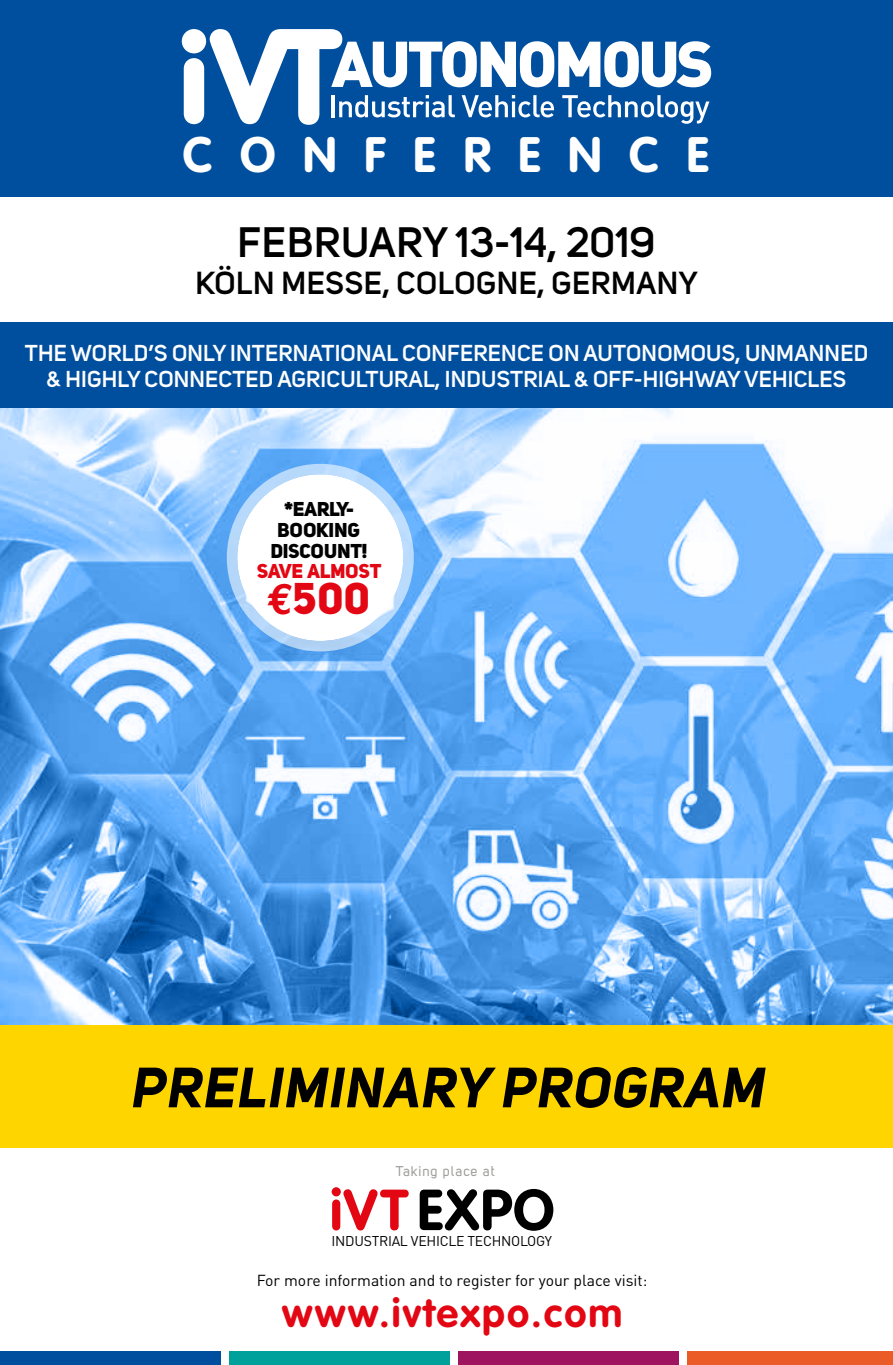
<style>
.page{position:relative;width:893px;height:1365px;background:#fff}
.page>*{position:absolute;margin:0;border:0;box-sizing:border-box;transform-origin:0 0}
.t1{font:900 63.52px "DIN";letter-spacing:-.06em;color:#fff}
.t2{font:700 56.88px "VAG Rounded";letter-spacing:.02em;color:#000}
.t3{font:italic 700 56px "Uni Sans";color:#000}
.t4{font:700 49px "VAG Rounded";letter-spacing:.56em;color:#fff}
.t5{font:43.75px "Uni Sans Heavy";color:#e30613}
.t6{font:600 42px "Uni Sans";color:#000}
.t7{font:700 39.9px "VAG Rounded";letter-spacing:.05em;color:#e30613}
.t8{font:600 31.5px "Uni Sans";letter-spacing:.02em;color:#000}
.t9{font:600 22.75px/26.2px "Uni Sans";letter-spacing:.01em;color:#fff;text-align:center}
.t10{font:19.78px/20.8px "Uni Sans Heavy";color:#000;text-align:center}
.t11{font:19.78px "Uni Sans Heavy";letter-spacing:-.005em;color:#e30613}
.t12{font:15.75px "DIN";color:#000}
.t13{font:14px "DIN";letter-spacing:-.02em;color:#000}
.t14{font:14px "Uni Sans Regular";letter-spacing:.06em;color:#9d9d9c}
.s1{font-family:"Euro Mono";font-weight:700}
.s2{color:#e30613}
</style>
<div class="page">
<svg style="left:0;top:1147px;width:893px;height:1px"></svg>
<div style="left:229px;top:1350px;width:220px;height:14px;background:#00a19a"></div>
<div style="left:459px;top:1350px;width:220px;height:14px;background:#9e145f"></div>
<div style="left:688px;top:1350px;width:205px;height:14px;background:#eb5b27"></div>
<img style="left:0;top:408px;width:893px;height:616px">
<div style="left:0;top:1350px;width:220px;height:14px;background:#004f9f"></div>
<div style="left:0;top:1024px;width:893px;height:123px;background:#ffd500"></div>
<div style="left:0;top:0;width:893px;height:196px;background:#004f9f"></div>
<svg style="left:462px;top:95px;width:92px;height:22px"></svg>
<svg style="left:562px;top:95px;width:147px;height:29px"></svg>
<svg style="left:182px;top:29px;width:273px;height:96px"></svg>
<div style="left:0;top:323px;width:893px;height:85px;background:#004f9f"></div>
<div style="left:237px;top:474px;width:166px;height:167px;background:#fff;border-radius:50%"></div>
<div style="left:227px;top:464px;width:187px;height:187px;border:10px solid #fff;border-radius:50%"></div>
<h1 class="t1" style="left:331px;top:21px;width:384px">AUTONOMOUS</h1>
<h3 class="t4" style="left:183px;top:126px;width:528px">CONFERENCE</h3>
<h3 class="t6" style="left:238px;top:217px;width:419px">FEBRUARY 13-14, 2019</h3>
<h3 class="t8" style="left:195px;top:265px;width:504px">KÖLN MESSE, COLOGNE, GERMANY</h3>
<p class="t9" style="left:25px;top:340px;width:845px">THE WORLD’S ONLY INTERNATIONAL CONFERENCE ON AUTONOMOUS, UNMANNED &amp; HIGHLY CONNECTED AGRICULTURAL, INDUSTRIAL &amp; OFF-HIGHWAY VEHICLES</p>
<p class="t10" style="left:271px;top:498px;width:99px">*EARLY-<br>BOOKING<br>DISCOUNT!</p>
<p class="t11" style="left:257px;top:559px;width:126px">SAVE ALMOST</p>
<h3 class="t5" style="left:267px;top:572px;width:106px"><span class="s1">E</span>500</h3>
<h3 class="t3" style="left:129px;top:1052px;width:646px">PRELIMINARY PROGRAM</h3>
<p class="t14" style="left:396px;top:1162px;width:100px">Taking place at</p>
<h2 class="t2" style="left:330px;top:1176px;width:226px"><span class="s2">iVT</span> EXPO</h2>
<p class="t13" style="left:331px;top:1232px;width:222px">INDUSTRIAL VEHICLE TECHNOLOGY</p>
<p class="t12" style="left:257px;top:1270px;width:392px">For more information and to register for your place visit:</p>
<h3 class="t7" style="left:282px;top:1289px;width:342px">www.ivtexpo.com</h3>
</div>
